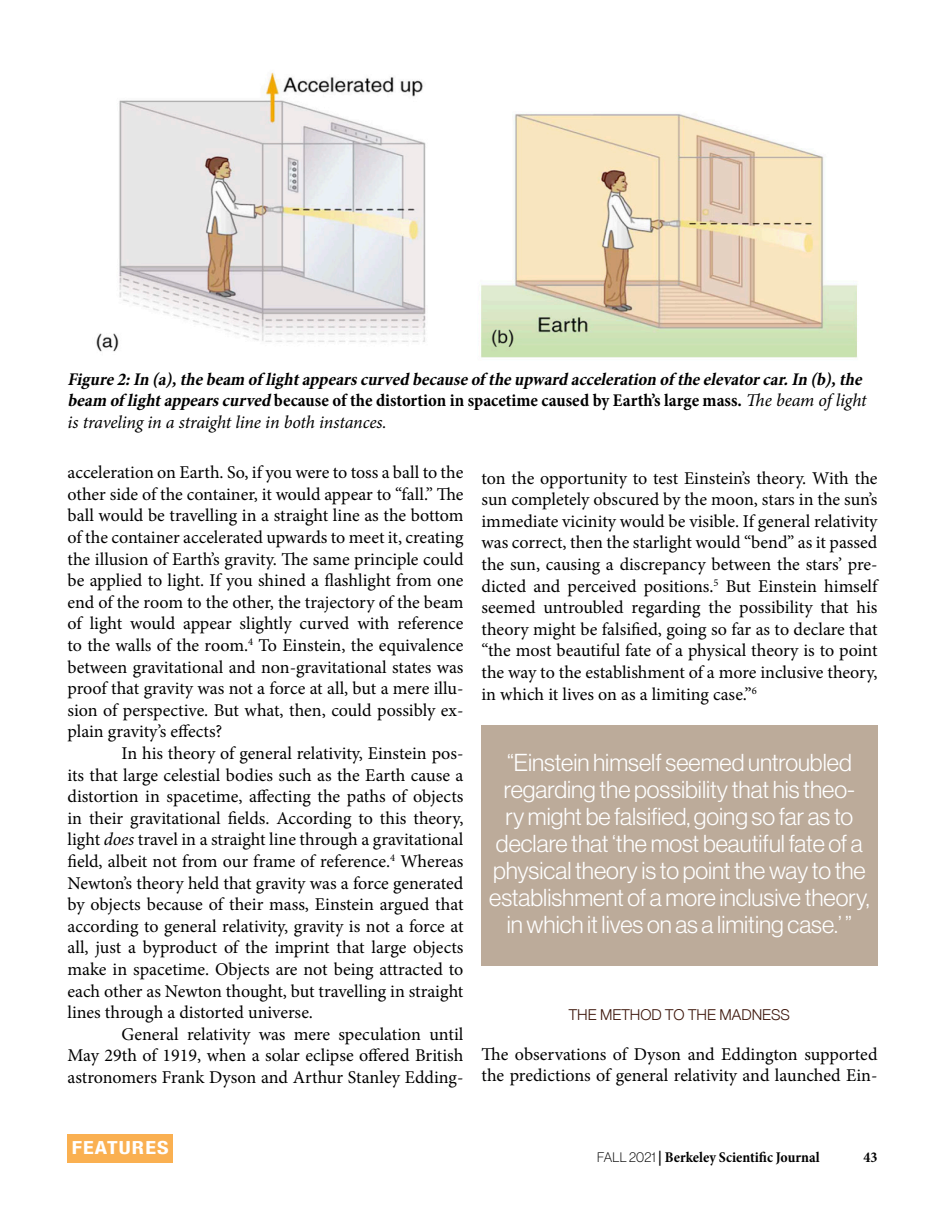
<style>
.page{position:relative;width:945px;height:1215px;background:#fff}
.page>*{position:absolute;margin:0;border:0;box-sizing:border-box;transform-origin:0 0}
.Pull_Quotes{font:24px/27px "N Haas Grotesk DS Pro 45 Lt";color:#fff;text-align:center}
.t1{font:18px/21.6px "Minion Pro";color:#000001;text-align:justify}
.Captions{font:italic 700 condensed 18px/21.6px "Minion Pro";color:#000001;text-align:justify}
.t2{font:700 condensed 18px "Helvetica Neue";letter-spacing:.05em;color:#fff;scale:1.23 1}
.t3{font:700 condensed 15px "Minion Pro";color:#000001}
.Section_Titles{font:300 15px "Helvetica Neue";color:#3d160b}
.s1{font-style:normal}
.s2{font-weight:400;font-stretch:normal}
.s3{font-style:italic}
.s4{font-family:"N Haas Grotesk DS Pro 35 X Lt";font-weight:400;font-stretch:normal;font-size:13.5px}
</style>
<div class="page">
<img style="left:96px;top:72px;width:761px;height:286px">
<div style="left:481px;top:726px;width:397px;height:240px;background:#bcab9a"></div>
<div style="left:68px;top:1134px;width:105px;height:28px;background:#fab051"></div>
<p class="Captions" style="left:68px;top:368px;width:801px">Figure2:In (a),thebeam of lightappearscurved becauseof theupward acceleration of theelevatorcar.In (b),the beam of lightappearscurved <span class="s1">because of the distortion in spacetime caused by Earth’s large mass.</span> <span class="s2">The beam of light is traveling in a straight line in both instances.</span></p>
<p class="t1" style="left:68px;top:462px;width:398px">acceleration on Earth. So, if you were to toss a ball to the other side of the container, it would appear to “fall.” The ball would be travelling in a straight line as the bottom of the container accelerated upwards to meet it, creating the illusion of Earth’s gravity. The same principle could be applied to light. If you shined a flashlight from one end of the room to the other, the trajectory of the beam of light would appear slightly curved with reference to the walls of the room.<sup>4</sup> To Einstein, the equivalence between gravitational and non-gravitational states was proof that gravity was not a force at all, but a mere illu&shy;sion of perspective. But what, then, could possibly ex&shy;plain gravity’s effects?</p>
<p class="t1" style="left:68px;top:743px;width:398px;text-indent:54px">In his theory of general relativity, Einstein pos&shy;its that large celestial bodies such as the Earth cause a distortion in spacetime, affecting the paths of objects in their gravitational fields. According to this theory, light <span class="s3">does</span> travel in a straight line through a gravitational field, albeit not from our frame of reference.<sup>4</sup> Whereas Newton’s theory held that gravity was a force generated by objects because of their mass, Einstein argued that according to general relativity, gravity is not a force at all, just a byproduct of the imprint that large objects make in spacetime. Objects are not being attracted to each other as Newton thought, but travelling in straight lines through a distorted universe.</p>
<p class="t1" style="left:68px;top:1023px;width:398px;text-indent:54px">General relativity was mere speculation until May 29th of 1919, when a solar eclipse offered British astronomers Frank Dyson and Arthur Stanley Edding-</p>
<p class="t1" style="left:482px;top:467px;width:398px">ton the opportunity to test Einstein’s theory. With the sun completely obscured by the moon, stars in the sun’s immediate vicinity would be visible. If general relativity was correct, then the starlight would “bend” as it passed the sun, causing a discrepancy between the stars’ pre&shy;dicted and perceived positions.<sup>5</sup> But Einstein himself seemed untroubled regarding the possibility that his theory might be falsified, going so far as to declare that “the most beautiful fate of a physical theory is to point the way to the establishment of a more inclusive theory, in which it lives on as a limiting case.”<sup>6</sup></p>
<p class="Pull_Quotes" style="left:489px;top:749px;width:382px">“Einstein himself seemed untroubled regarding the possibility that his theo-<br>ry might be falsified, going so far as to declare that ‘the most beautiful fate of a physical theory is to point the way to the establishment of a more inclusive theory, in which it lives on as a limiting case.’ ”</p>
<p class="Section_Titles" style="left:569px;top:1003px;width:223px">THE METHOD TO THE MADNESS</p>
<p class="t1" style="left:482px;top:1043px;width:398px">The observations of Dyson and Eddington supported the predictions of general relativity and launched Ein-</p>
<p class="t2" style="left:72px;top:1133px;width:80px">FEATURES</p>
<p class="t3" style="left:597px;top:1147px;width:224px"><span class="s4">FALL 2021</span> | Berkeley Scientific Journal</p>
<p class="t3" style="left:864px;top:1147px;width:15px">43</p>
</div>
